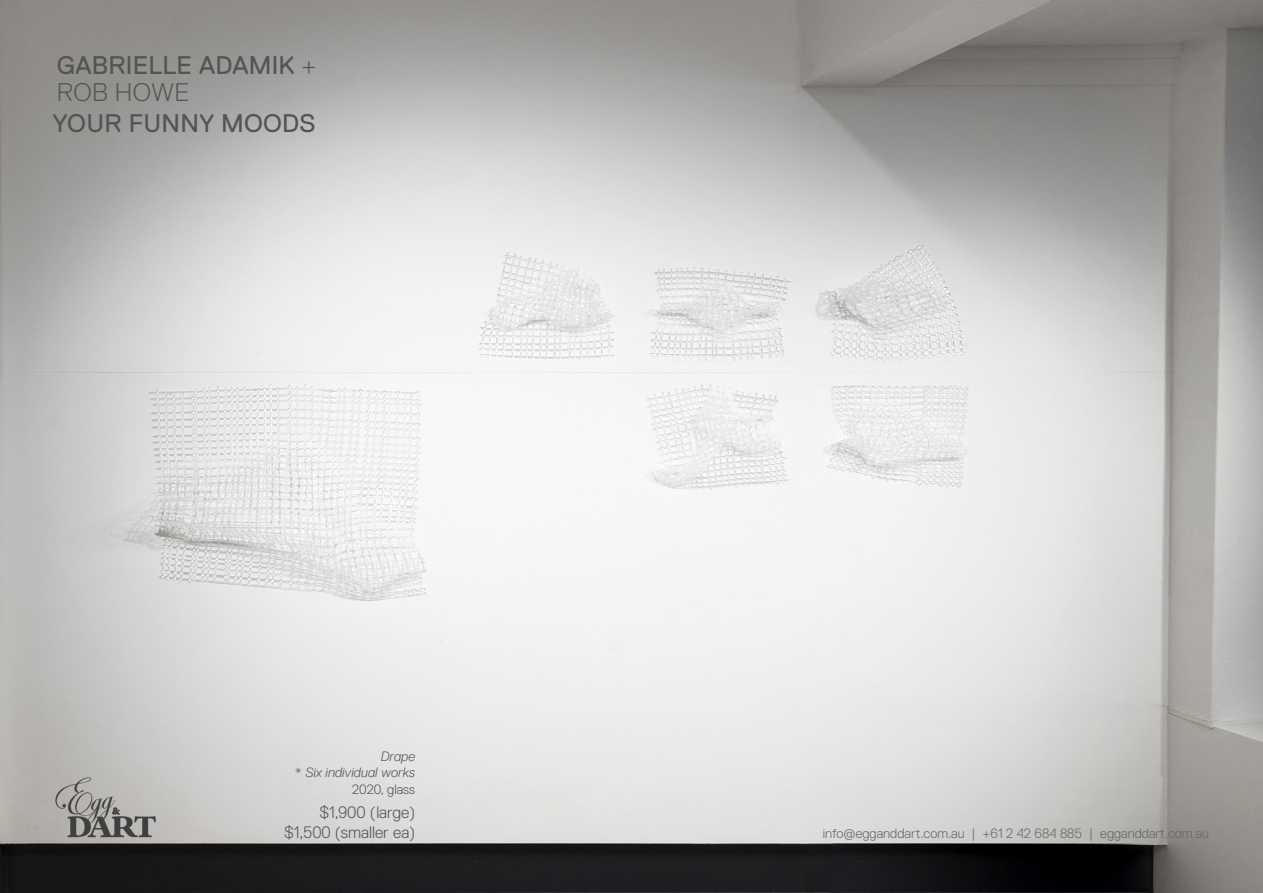
<style>
.page{position:relative;width:1263px;height:893px;background:#fff}
.page>*{position:absolute;margin:0;border:0;box-sizing:border-box;transform-origin:0 0}
.t1{font:27px/27px "Replica";letter-spacing:.01em;color:#535555}
.t2{font:300 27px "Replica";letter-spacing:.01em;color:#535555}
.t3{font:25.5px/27px "Replica";letter-spacing:.01em;color:#535555}
.image_price{font:300 16.5px/19.8px "Replica";color:#535555;text-align:right}
.t4{font:300 13.5px "Replica";color:#666868}
.image_text_title__ye{font:italic 300 13.5px/16.4px "Replica";color:#535555;text-align:right}
.t5{font:12px "Helvetica";color:#666868}
.s1{font-weight:300}
.s2{font-style:normal}
</style>
<div class="page">
<img style="left:0;top:0;width:1263px;height:893px">
<img style="left:52px;top:775px;width:107px;height:65px">
<p class="t3" style="left:57px;top:52px;width:261px">GABRIELLE ADAMIK <span class="s1">+<br>ROB HOWE</span></p>
<p class="t3" style="left:53px;top:110px;width:264px">YOUR FUNNY MOODS</p>
<h1 class="t1" style="left:58px;top:53px;width:276px">GABRIELLE ADAMIK +<br>ROB HOWE</h1>
<h1 class="t2" style="left:58px;top:109px;width:272px">YOUR FUNNY MOODS</h1>
<p class="image_text_title__ye" style="left:294px;top:748px;width:123px">Drape<br>* Six individual works<br><span class="s2">2020, glass</span></p>
<p class="image_price" style="left:284px;top:802px;width:133px">$1,900 (large) $1,500 (smaller ea)</p>
<p class="t4" style="left:823px;top:826px;width:388px">info@egganddart.com.au | +61 2 42 684 885 | egganddart.com.au</p>
<p class="t5" style="left:818px;top:825px;width:392px">info@egganddart.com.au +612 0242 684 885 www.egganddart.com.au</p>
</div>
